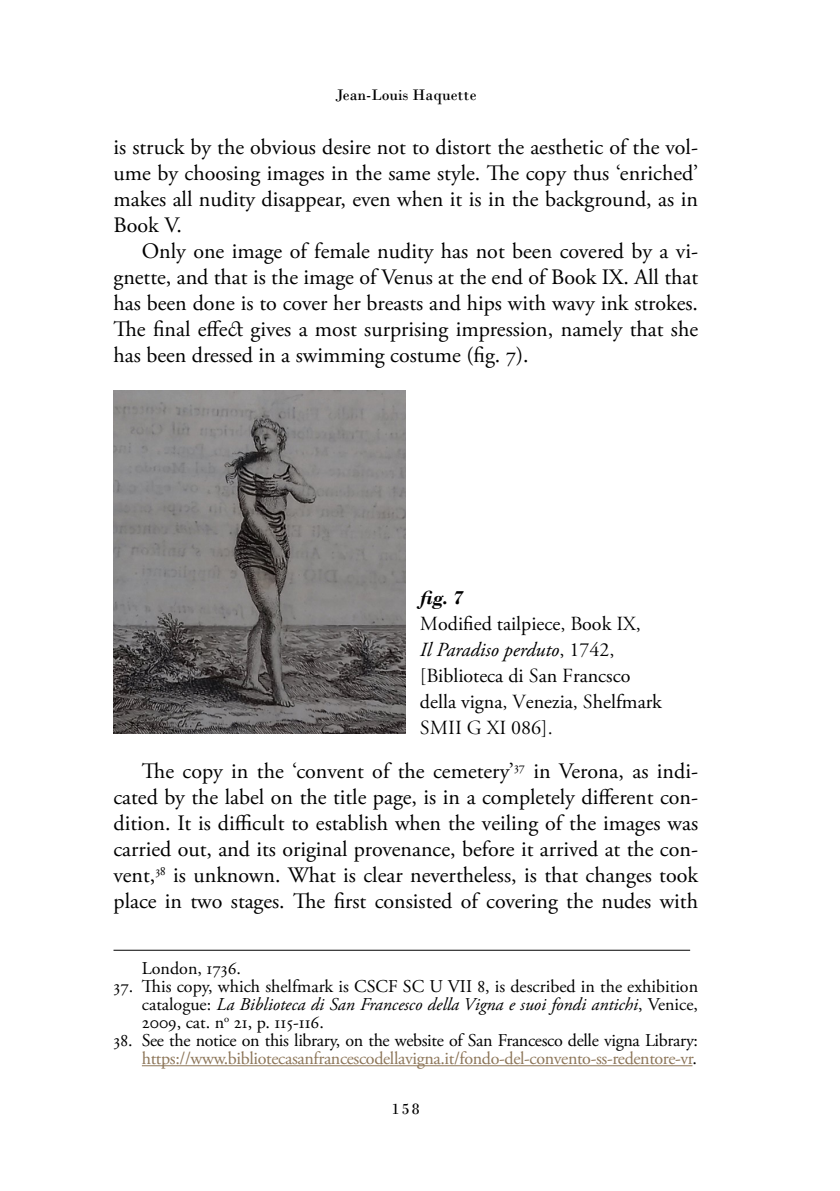
<style>
.page{position:relative;width:840px;height:1191px;background:#fff}
.page>*{position:absolute;margin:0;border:0;box-sizing:border-box;transform-origin:0 0}
.t1{font:22px/26px "Adobe Garamond Pro";color:#000;text-align:justify}
.t2{font:20px/26px "Adobe Garamond Pro";color:#000}
.t3{font:italic 700 20px "Bodoni";color:#000}
.t4{font:18px/18px "Adobe Garamond Pro";color:#000;text-align:justify}
.t5{font:18px/18px "Adobe Garamond Pro";letter-spacing:-.02em;color:#8c7558;text-align:right}
.t6{font:16px "Bodoni";color:#000}
.s1{font-style:italic}
.s2{color:#000}
</style>
<div class="page">
<img style="left:113px;top:390px;width:292px;height:343px">
<hr style="left:113px;top:950px;width:576px;height:1px;background:#000">
<hr style="left:142px;top:1065px;width:550px;height:1px;background:#8c7558">
<p class="t6" style="left:335px;top:85px;width:143px">Jean-Louis Haquette</p>
<p class="t1" style="left:113px;top:134px;width:586px">is struck by the obvious desire not to distort the aesthetic of the vol&shy;ume by choosing images in the same style. The copy thus ‘enriched’ makes all nudity disappear, even when it is in the background, as in Book V.</p>
<p class="t1" style="left:113px;top:238px;width:585px;text-indent:28px">Only one image of female nudity has not been covered by a vi&shy;gnette, and that is the image of Venus at the end of Book IX. All that has been done is to cover her breasts and hips with wavy ink strokes.<br>The final effect gives a most surprising impression, namely that she has been dressed in a swimming costume (fig. 7).</p>
<p class="t3" style="left:420px;top:585px;width:44px">fig. 7</p>
<p class="t2" style="left:420px;top:611px;width:243px">Modified tailpiece, Book IX,<br><span class="s1">Il Paradiso perduto</span>, 1742, [Biblioteca di San Francsco della vigna, Venezia, Shelfmark<br>SMII G XI 086].</p>
<p class="t1" style="left:113px;top:758px;width:585px;text-indent:28px">The copy in the ‘convent of the cemetery’<sup>37</sup> in Verona, as indi&shy;cated by the label on the title page, is in a completely different con&shy;dition. It is difficult to establish when the veiling of the images was carried out, and its original provenance, before it arrived at the con&shy;vent,<sup>38</sup> is unknown. What is clear nevertheless, is that changes took place in two stages. The first consisted of covering the nudes with</p>
<p class="t4" style="left:142px;top:959px;width:101px">London, 1736.</p>
<p class="t4" style="left:142px;top:977px;width:557px;text-indent:-28px">37. This copy, which shelfmark is CSCF SC U VII 8, is described in the exhibition catalogue: <span class="s1">La Biblioteca di San Francesco della Vigna e suoi fondi antichi</span>, Venice, 2009, cat. n<sup>o</sup> 21, p. 115-116.</p>
<p class="t5" style="left:113px;top:1031px;width:585px"><span class="s2">38. See the notice on this library, on the website of San Francesco delle vigna Library: </span>https://www.bibliotecasanfrancescodellavigna.it/fondo-del-convento-ss-redentore-vr<span class="s2">.</span></p>
<p class="t6" style="left:391px;top:1099px;width:29px">158</p>
</div>
